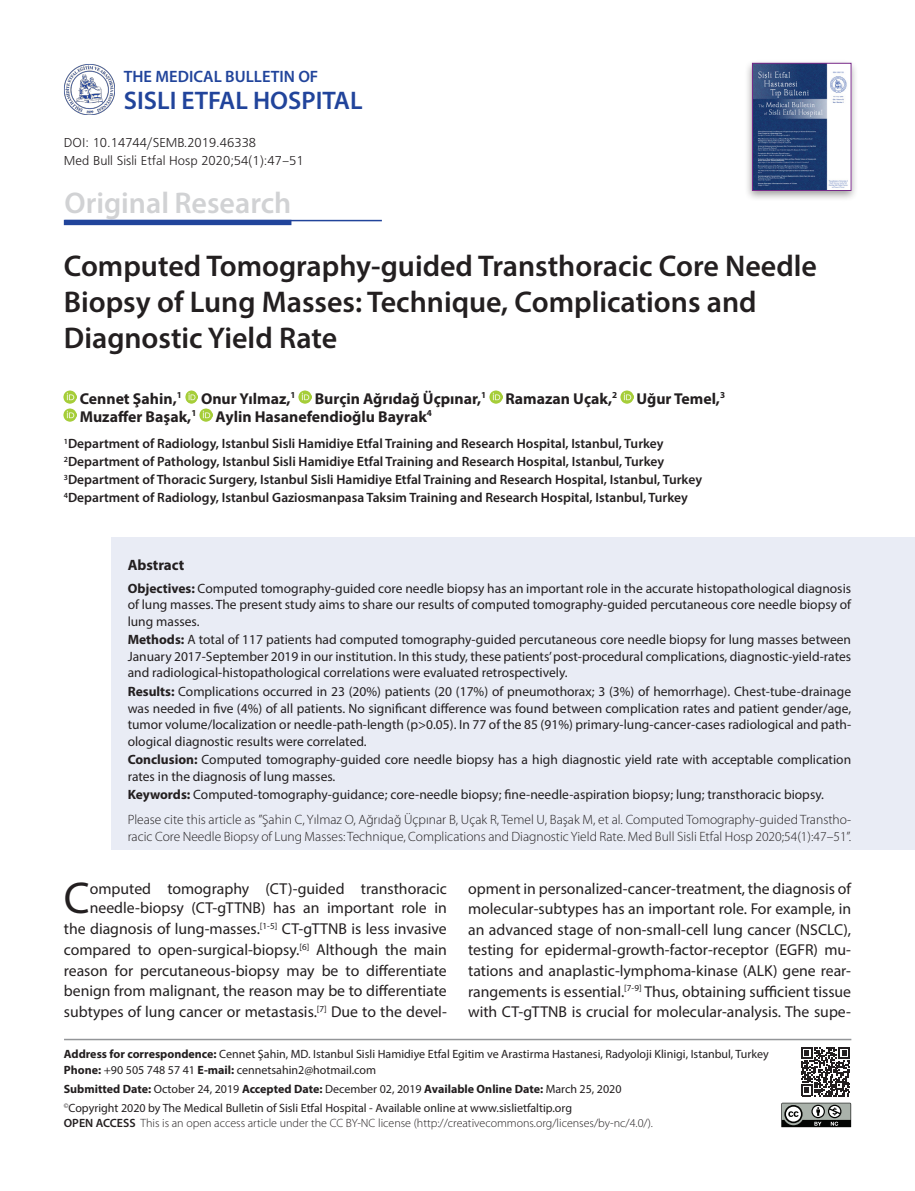
<style>
.page{position:relative;width:915px;height:1191px;background:#fff}
.page>*{position:absolute;margin:0;border:0;box-sizing:border-box;transform-origin:0 0}
.ana_metin_bosluksuz{font:44.7px "Myriad Pro";color:#231f20}
.ana_baslik{font:600 30px/36px "Myriad Pro";color:#231f20}
.ana_baslik-2{font:600 30px "Myriad Pro";color:#d1d2d4}
.ana_baslik-3{font:600 25.5px "Myriad Pro";color:#21449b}
.ana_baslik-4{font:600 16.5px "Myriad Pro";color:#21449b}
.ana_metin_bosluksuz-2{font:15.75px/20.5px "Myriad Pro";color:#231f20;text-align:right}
.yazar_adları{font:700 15.75px/18px "Myriad Pro";color:#231f20}
.ozet_baslik{font:700 15px "Myriad Pro";color:#231f20}
.ozet{font:13.5px/16.5px "Myriad Pro";color:#231f20;text-align:justify}
.kurumlar{font:600 13.5px "Myriad Pro";color:#231f20}
.ozet-2{font:300 13.5px/16.5px "Myriad Pro";color:#231f20}
.doi{font:13.5px "Frugal Normal Tr";color:#231f20}
.info{font:12px "Myriad Pro";color:#231f20}
.t1{font:300 12px "Myriad Pro";color:#231f20}
.info-2{font:700 12px "Myriad Pro";color:#231f20}
.s1{font-weight:700}
.s2{font-weight:400}
.s3{font-weight:600}
</style>
<div class="page">
<div style="left:112px;top:538px;width:802px;height:312px;background:#e9ecf5"></div>
<svg style="left:64px;top:391px;width:13px;height:12px"></svg>
<svg style="left:185px;top:391px;width:13px;height:12px"></svg>
<svg style="left:299px;top:391px;width:12px;height:12px"></svg>
<svg style="left:489px;top:391px;width:13px;height:12px"></svg>
<svg style="left:620px;top:391px;width:13px;height:12px"></svg>
<svg style="left:64px;top:409px;width:13px;height:12px"></svg>
<svg style="left:199px;top:409px;width:13px;height:12px"></svg>
<hr style="left:64px;top:1038px;width:787px;height:2px;background:#939598">
<img style="left:64px;top:64px;width:51px;height:51px">
<div style="left:744px;top:59px;width:114px;height:143px;background:#231f20;opacity:.43"></div>
<img style="left:754px;top:65px;width:94px;height:124px">
<div style="left:752px;top:63px;width:98px;height:128px;border:1px solid #782a89"></div>
<svg style="left:801px;top:1047px;width:49px;height:49px"></svg>
<svg style="left:781px;top:1102px;width:71px;height:26px;background:#7d807c"></svg>
<hr style="left:65px;top:220px;width:317px;height:1px;background:#21449b">
<div style="left:64px;top:220px;width:227px;height:5px;background:#21449b"></div>
<p class="ana_baslik-4" style="left:124px;top:66px;width:196px">THE MEDICAL BULLETIN OF</p>
<p class="ana_baslik-3" style="left:124px;top:84px;width:240px">SISLI ETFAL HOSPITAL</p>
<p class="doi" style="left:64px;top:135px;width:194px">DOI: 10.14744/SEMB.2019.46338</p>
<p class="doi" style="left:64px;top:153px;width:241px">Med Bull Sisli Etfal Hosp 2020;54(1):47–51</p>
<p class="ana_baslik-2" style="left:65px;top:184px;width:228px">Original Research</p>
<p class="ana_baslik" style="left:64px;top:247px;width:754px">Computed Tomography-guided Transthoracic Core Needle<br>Biopsy of Lung Masses: Technique, Complications and<br>Diagnostic Yield Rate</p>
<p class="yazar_adları" style="left:80px;top:389px;width:646px">Cennet Şahin,<sup>1</sup> Onur Yılmaz,<sup>1</sup> Burçin Ağrıdağ Üçpınar,<sup>1</sup> Ramazan Uçak,<sup>2</sup> Uğur Temel,<sup>3<br></sup>Muzaffer Başak,<sup>1</sup> Aylin Hasanefendioğlu Bayrak<sup>4</sup></p>
<p class="kurumlar" style="left:64px;top:435px;width:601px"><sup>1</sup>Department of Radiology, Istanbul Sisli Hamidiye Etfal Training and Research Hospital, Istanbul, Turkey</p>
<p class="kurumlar" style="left:64px;top:453px;width:601px"><sup>2</sup>Department of Pathology, Istanbul Sisli Hamidiye Etfal Training and Research Hospital, Istanbul, Turkey</p>
<p class="kurumlar" style="left:64px;top:471px;width:639px"><sup>3</sup>Department of Thoracic Surgery, Istanbul Sisli Hamidiye Etfal Training and Research Hospital, Istanbul, Turkey</p>
<p class="kurumlar" style="left:64px;top:489px;width:625px"><sup>4</sup>Department of Radiology, Istanbul Gaziosmanpasa Taksim Training and Research Hospital, Istanbul, Turkey</p>
<p class="ozet_baslik" style="left:128px;top:555px;width:58px">Abstract</p>
<p class="ozet" style="left:128px;top:580px;width:724px"><span class="s1">Objectives:</span> Computed tomography-guided core needle biopsy has an important role in the accurate histopathological diagnosis of lung masses. The present study aims to share our results of computed tomography-guided percutaneous core needle biopsy of lung masses.</p>
<p class="ozet" style="left:128px;top:631px;width:724px"><span class="s1">Methods:</span> A total of 117 patients had computed tomography-guided percutaneous core needle biopsy for lung masses between January 2017-September 2019 in our institution. In this study, these patients’ post-procedural complications, diagnostic-yield-rates and radiological-histopathological correlations were evaluated retrospectively.</p>
<p class="ozet" style="left:128px;top:683px;width:724px"><span class="s1">Results:</span> Complications occurred in 23 (20%) patients (20 (17%) of pneumothorax; 3 (3%) of hemorrhage). Chest-tube-drainage was needed in five (4%) of all patients. No significant difference was found between complication rates and patient gender/age, tumor volume/localization or needle-path-length (p&gt;0.05). In 77 of the 85 (91%) primary-lung-cancer-cases radiological and path&shy;ological diagnostic results were correlated.</p>
<p class="ozet" style="left:128px;top:751px;width:724px"><span class="s1">Conclusion:</span> Computed tomography-guided core needle biopsy has a high diagnostic yield rate with acceptable complication rates in the diagnosis of lung masses.</p>
<p class="ozet" style="left:128px;top:786px;width:697px"><span class="s1">Keywords:</span> Computed-tomography-guidance; core-needle biopsy; fine-needle-aspiration biopsy; lung; transthoracic biopsy.</p>
<p class="ozet-2" style="left:128px;top:812px;width:724px">Please cite this article as ”Şahin C, Yılmaz O, Ağrıdağ Üçpınar B, Uçak R, Temel U, Başak M, et al. Computed Tomography-guided Transtho&shy;racic Core Needle Biopsy of Lung Masses: Technique, Complications and Diagnostic Yield Rate. Med Bull Sisli Etfal Hosp 2020;54(1):47–51”.</p>
<p class="ana_metin_bosluksuz-2" style="left:64px;top:878px;width:384px">omputed tomography (CT)-guided transthoracic needle-biopsy (CT-gTTNB) has an important role in<br>the diagnosis of lung-masses.<sup>[1-5]</sup> CT-gTTNB is less invasive compared to open-surgical-biopsy.<sup>[6]</sup> Although the main reason for percutaneous-biopsy may be to differentiate benign from malignant, the reason may be to differentiate subtypes of lung cancer or metastasis.<sup>[7]</sup> Due to the devel-</p>
<p class="ana_metin_bosluksuz-2" style="left:468px;top:878px;width:384px;text-align:justify">opment in personalized-cancer-treatment, the diagnosis of molecular-subtypes has an important role. For example, in an advanced stage of non-small-cell lung cancer (NSCLC), testing for epidermal-growth-factor-receptor (EGFR) mu&shy;tations and anaplastic-lymphoma-kinase (ALK) gene rear&shy;rangements is essential.<sup>[7-9]</sup> Thus, obtaining sufficient tissue with CT-gTTNB is crucial for molecular-analysis. The supe-</p>
<p class="ana_metin_bosluksuz" style="left:64px;top:870px;width:27px">C</p>
<p class="info" style="left:64px;top:1046px;width:706px"><span class="s1">Address for correspondence:</span> Cennet Şahin, MD. Istanbul Sisli Hamidiye Etfal Egitim ve Arastirma Hastanesi, Radyoloji Klinigi, Istanbul, Turkey</p>
<p class="info" style="left:64px;top:1062px;width:314px"><span class="s1">Phone:</span> +90 505 748 57 41 <span class="s1">E-mail:</span> cennetsahin2@hotmail.com</p>
<p class="info-2" style="left:64px;top:1081px;width:559px">Submitted Date: <span class="s2">October 24, 2019</span> Accepted Date: <span class="s2">December 02, 2019</span> Available Online Date: <span class="s2">March 25, 2020</span></p>
<p class="info" style="left:64px;top:1100px;width:509px"><sup>©</sup>Copyright 2020 by The Medical Bulletin of Sisli Etfal Hospital - Available online at www.sislietfaltip.org</p>
<p class="t1" style="left:64px;top:1116px;width:590px"><span class="s3">OPEN ACCESS</span> This is an open access article under the CC BY-NC license (http://creativecommons.org/licenses/by-nc/4.0/).</p>
</div>
